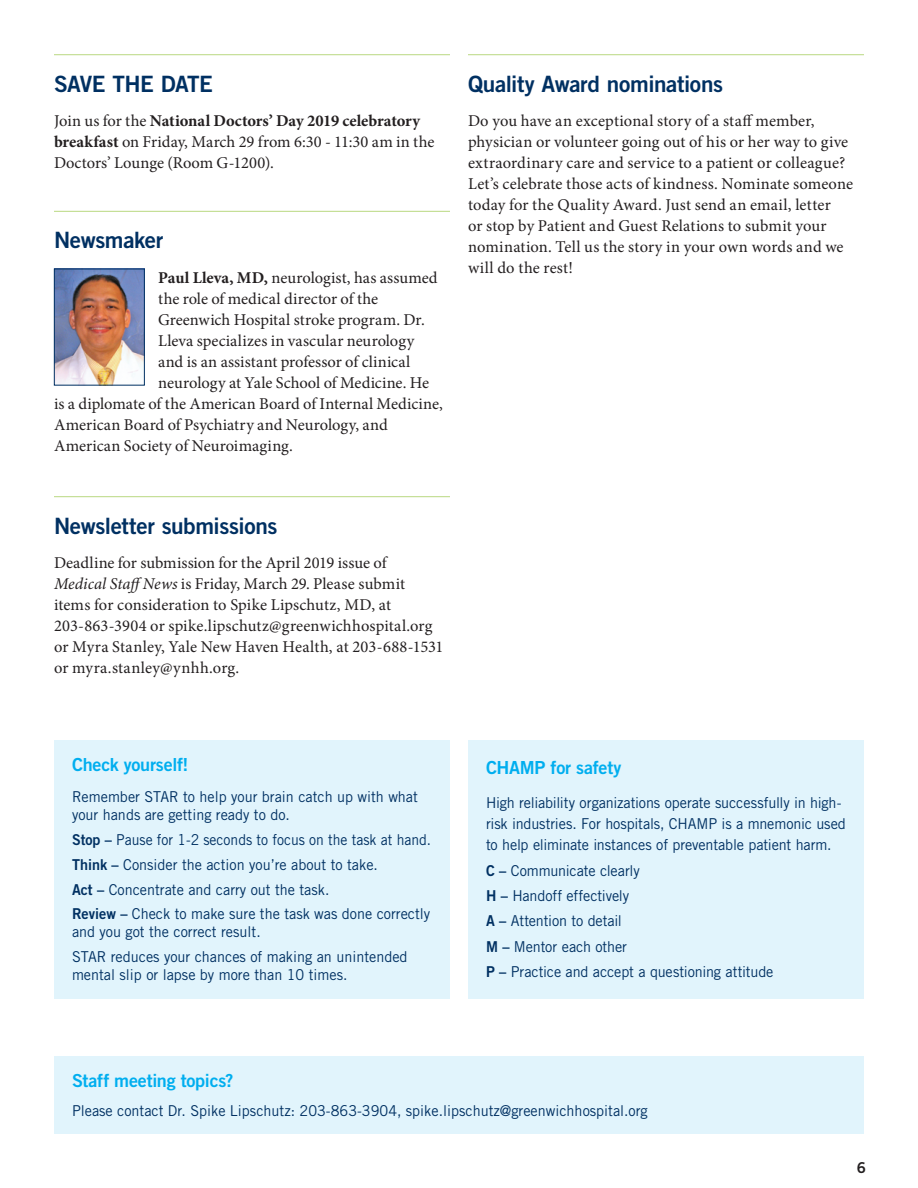
<style>
.page{position:relative;width:918px;height:1188px;background:#fff}
.page>*{position:absolute;margin:0;border:0;box-sizing:border-box;transform-origin:0 0}
.t1{font:22.5px "Trade Gothic LT Std Bd 2";letter-spacing:-.02em;color:#003062}
.t2{font:18px "Trade Gothic LT Std Bd 2";letter-spacing:-.015em;color:#00aeef}
.t3{font:16.5px/21px "Minion Pro";letter-spacing:.005em;color:#231f20}
.t4{font:15px/25.3px "Trade Gothic LT Std";color:#003062;scale:.96 1}
.t5{font:15px/24.8px "Trade Gothic LT Std";color:#003062;scale:.93 1}
.t6{font:15px "Trade Gothic LT Std Bd 2";color:#231f20}
.s1{font-weight:700}
.s2{font-style:italic}
.s3{font-family:"Trade Gothic LT Std Bd 2"}
</style>
<div class="page">
<div style="left:54px;top:740px;width:396px;height:258px;background:#e1f4fc"></div>
<div style="left:468px;top:740px;width:396px;height:258px;background:#e1f4fc"></div>
<hr style="left:468px;top:54px;width:396px;height:1px;background:#b9d881">
<hr style="left:54px;top:211px;width:396px;height:1px;background:#b9d881">
<div style="left:54px;top:1056px;width:810px;height:78px;background:#e1f4fc"></div>
<hr style="left:54px;top:496px;width:396px;height:1px;background:#b9d881">
<hr style="left:54px;top:54px;width:396px;height:1px;background:#b9d881">
<img style="left:56px;top:271px;width:87px;height:112px">
<div style="left:54px;top:269px;width:91px;height:116px;border:1px solid #003062"></div>
<h1 class="t1" style="left:54px;top:70px;width:160px">SAVE THE DATE</h1>
<p class="t3" style="left:54px;top:111px;width:382px">Join us for the <span class="s1">National Doctors’ Day 2019 celebratory breakfast</span> on Friday, March 29 from 6:30 - 11:30 am in the<br>Doctors’ Lounge (Room G-1200).</p>
<h1 class="t1" style="left:54px;top:226px;width:111px">Newsmaker</h1>
<p class="t3" style="left:158px;top:267px;width:281px"><span class="s1">Paul Lleva, MD,</span> neurologist, has assumed</p>
<p class="t3" style="left:158px;top:288px;width:222px">the role of medical director of the</p>
<p class="t3" style="left:158px;top:309px;width:268px">Greenwich Hospital stroke program. Dr.</p>
<p class="t3" style="left:158px;top:330px;width:258px">Lleva specializes in vascular neurology</p>
<p class="t3" style="left:158px;top:351px;width:254px">and is an assistant professor of clinical</p>
<p class="t3" style="left:158px;top:372px;width:273px">neurology at Yale School of Medicine. He</p>
<p class="t3" style="left:54px;top:393px;width:390px">is a diplomate of the American Board of Internal Medicine,</p>
<p class="t3" style="left:54px;top:414px;width:335px">American Board of Psychiatry and Neurology, and</p>
<p class="t3" style="left:54px;top:435px;width:240px">American Society of Neuroimaging.</p>
<h1 class="t1" style="left:54px;top:512px;width:225px">Newsletter submissions</h1>
<p class="t3" style="left:54px;top:553px;width:391px">Deadline for submission for the April 2019 issue of <span class="s2">Medical Staf News</span> is Friday, March 29. Please submit items for consideration to Spike Lipschutz, MD, at 203-863-3904 or spike.lipschutz@greenwichhospital.org or Myra Stanley, Yale New Haven Health, at 203-688-1531 or myra.stanley@ynhh.org.</p>
<h1 class="t1" style="left:468px;top:70px;width:257px">Quality Award nominations</h1>
<p class="t3" style="left:468px;top:111px;width:387px">Do you have an exceptional story of a staf member, physician or volunteer going out of his or her way to give extraordinary care and service to a patient or colleague?<br>Let’s celebrate those acts of kindness. Nominate someone today for the Quality Award. Just send an email, letter<br>or stop by Patient and Guest Relations to submit your nomination. Tell us the story in your own words and we will do the rest!</p>
<p class="t2" style="left:72px;top:753px;width:118px">Check yourself!</p>
<p class="t4" style="left:72px;top:788px;width:362px;line-height:18px">Remember STAR to help your brain catch up with what your hands are getting ready to do.</p>
<p class="t5" style="left:72px;top:827px;width:388px"><span class="s3">Stop –</span> Pause for 1-2 seconds to focus on the task at hand.<br><span class="s3">Think –</span> Consider the action you’re about to take.<br><span class="s3">Act –</span> Concentrate and carry out the task.<br><span class="s3">Review –</span> Check to make sure the task was done correctly</p>
<p class="t4" style="left:72px;top:920px;width:351px;line-height:24.8px">and you got the correct result.<br>STAR reduces your chances of making an unintended</p>
<p class="t4" style="left:72px;top:962px;width:288px">mental slip or lapse by more than 10 times.</p>
<p class="t2" style="left:486px;top:756px;width:137px">CHAMP for safety</p>
<p class="t4" style="left:486px;top:792px;width:376px;line-height:21px">High reliability organizations operate successfully in high&shy;risk industries. For hospitals, CHAMP is a mnemonic used to help eliminate instances of preventable patient harm.</p>
<p class="t4" style="left:486px;top:858px;width:301px"><span class="s3">C –</span> Communicate clearly<br><span class="s3">H –</span> Handoff effectively<br><span class="s3">A –</span> Attention to detail<br><span class="s3">M –</span> Mentor each other<br><span class="s3">P –</span> Practice and accept a questioning attitude</p>
<p class="t2" style="left:72px;top:1070px;width:163px">Staff meeting topics?</p>
<p class="t4" style="left:72px;top:1098px;width:601px">Please contact Dr. Spike Lipschutz: 203-863-3904, spike.lipschutz@greenwichhospital.org</p>
<p class="t6" style="left:857px;top:1159px;width:11px">6</p>
</div>
